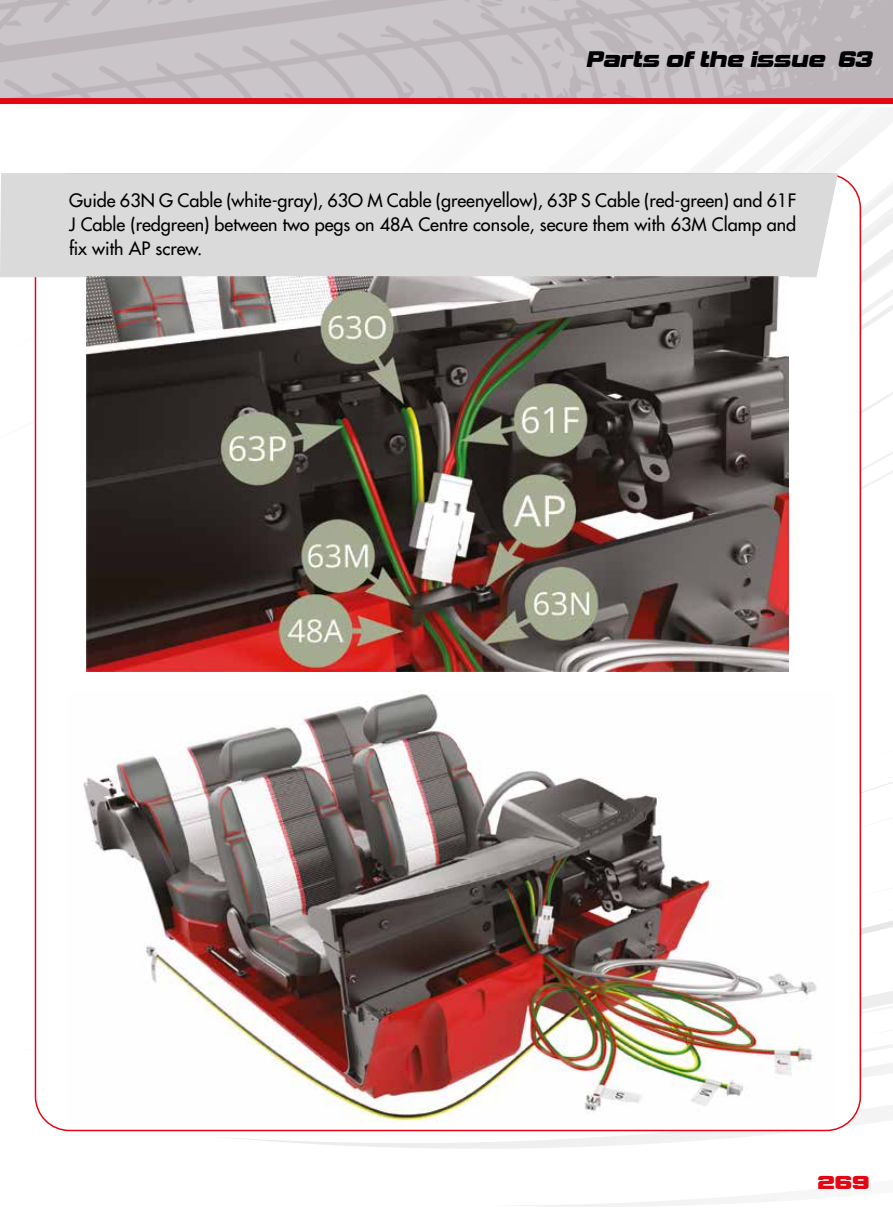
<style>
.page{position:relative;width:893px;height:1221px;background:#fff}
.page>*{position:absolute;margin:0;border:0;box-sizing:border-box;transform-origin:0 0}
.t1{font:italic 23.4px "Vipnagorgialla";color:#000;scale:.83 1}
.t2{font:19.5px "Vipnagorgialla";color:#e30613}
.t3{font:500 18px/24px "Futura Std";color:#000;text-align:justify}
</style>
<div class="page">
<img style="left:0;top:0;width:893px;height:98px">
<svg style="left:34px;top:277px;width:29px;height:854px"></svg>
<div style="left:0;top:98px;width:893px;height:6px;background:#e30613"></div>
<div style="left:35px;top:174px;width:825px;height:956px;background:#fff;border-radius:34px"></div>
<div style="left:0;top:173px;width:838px;height:104px;background:#dadada"></div>
<img style="left:86px;top:276px;width:702px;height:395px">
<img style="left:83px;top:691px;width:734px;height:430px">
<p class="t1" style="left:586px;top:46px;width:352px">Parts of the issue 63</p>
<p class="t3" style="left:69px;top:188px;width:729px">Guide 63N G Cable (white-gray), 63O M Cable (greenyellow), 63P S Cable (red-green) and 61F J Cable (redgreen) between two pegs on 48A Centre console, secure them with 63M Clamp and fix with AP screw.</p>
<p class="t2" style="left:817px;top:1171px;width:53px">269</p>
</div>
